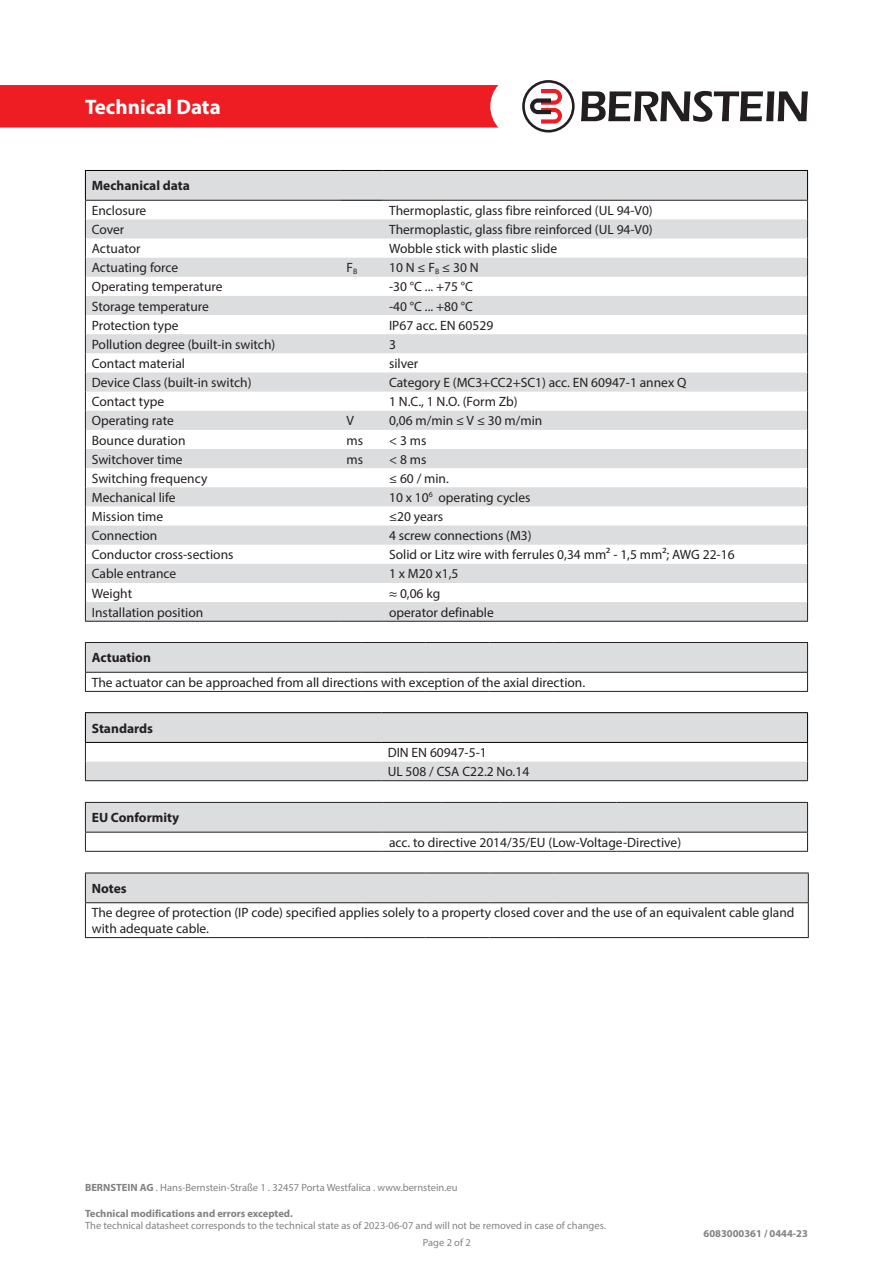
<style>
.page{position:relative;width:893px;height:1263px;background:#fff}
.page>*{position:absolute;margin:0;border:0;box-sizing:border-box;transform-origin:0 0}
.t1{font:700 21px "Myriad Pro";color:#fff}
.t2{font:13.5px/16.2px "Myriad Pro";color:#231f20}
.t3{font:700 13.5px "Myriad Pro";color:#231f20}
.t4{font:10.5px/16.8px "Myriad Pro";color:#808285}
.t5{font:700 10.5px "Myriad Pro";color:#808285}
.s1{font-weight:700}
</style>
<div class="page">
<div style="left:0;top:85px;width:498px;height:43px;background:#ee1d23"></div>
<svg style="left:581px;top:91px;width:227px;height:31px"></svg>
<svg style="left:522px;top:80px;width:53px;height:53px"></svg>
<svg style="left:85px;top:643px;width:723px;height:48px"></svg>
<hr style="left:85px;top:642px;width:213px;height:1px;background:#231f20">
<hr style="left:298px;top:642px;width:64px;height:1px;background:#231f20">
<hr style="left:362px;top:642px;width:64px;height:1px;background:#231f20">
<hr style="left:426px;top:642px;width:63px;height:1px;background:#231f20">
<hr style="left:489px;top:642px;width:64px;height:1px;background:#231f20">
<hr style="left:553px;top:642px;width:255px;height:1px;background:#231f20">
<hr style="left:85px;top:672px;width:213px;height:1px;background:#231f20">
<hr style="left:298px;top:672px;width:64px;height:1px;background:#231f20">
<hr style="left:362px;top:672px;width:64px;height:1px;background:#231f20">
<hr style="left:426px;top:672px;width:63px;height:1px;background:#231f20">
<hr style="left:489px;top:672px;width:64px;height:1px;background:#231f20">
<hr style="left:553px;top:672px;width:255px;height:1px;background:#231f20">
<hr style="left:85px;top:691px;width:213px;height:1px;background:#231f20">
<hr style="left:298px;top:691px;width:64px;height:1px;background:#231f20">
<hr style="left:362px;top:691px;width:64px;height:1px;background:#231f20">
<hr style="left:426px;top:691px;width:63px;height:1px;background:#231f20">
<hr style="left:489px;top:691px;width:64px;height:1px;background:#231f20">
<hr style="left:553px;top:691px;width:255px;height:1px;background:#231f20">
<svg style="left:86px;top:171px;width:721px;height:450px;fill:#dcdddf"></svg>
<hr style="left:85px;top:170px;width:255px;height:1px;background:#000">
<svg style="left:85px;top:171px;width:1px;height:450px"></svg>
<hr style="left:340px;top:170px;width:43px;height:1px;background:#000">
<hr style="left:383px;top:170px;width:425px;height:1px;background:#000">
<svg style="left:807px;top:171px;width:1px;height:450px"></svg>
<hr style="left:340px;top:200px;width:43px;height:1px;background:#000">
<hr style="left:85px;top:621px;width:255px;height:1px;background:#231f20">
<hr style="left:340px;top:621px;width:43px;height:1px;background:#231f20">
<hr style="left:383px;top:621px;width:425px;height:1px;background:#231f20">
<hr style="left:85px;top:200px;width:255px;height:1px;background:#231f20">
<hr style="left:383px;top:200px;width:425px;height:1px;background:#231f20">
<svg style="left:86px;top:713px;width:721px;height:67px;fill:#dcdddf"></svg>
<hr style="left:85px;top:712px;width:296px;height:1px;background:#000">
<hr style="left:381px;top:712px;width:427px;height:1px;background:#000">
<hr style="left:85px;top:742px;width:296px;height:1px;background:#000">
<hr style="left:381px;top:742px;width:427px;height:1px;background:#000">
<svg style="left:85px;top:713px;width:1px;height:67px"></svg>
<svg style="left:807px;top:713px;width:1px;height:67px"></svg>
<hr style="left:85px;top:780px;width:296px;height:1px;background:#231f20">
<hr style="left:381px;top:780px;width:427px;height:1px;background:#231f20">
<svg style="left:85px;top:803px;width:723px;height:48px"></svg>
<hr style="left:85px;top:802px;width:298px;height:1px;background:#231f20">
<hr style="left:383px;top:802px;width:58px;height:1px;background:#231f20">
<hr style="left:441px;top:802px;width:59px;height:1px;background:#231f20">
<hr style="left:500px;top:802px;width:58px;height:1px;background:#231f20">
<hr style="left:558px;top:802px;width:59px;height:1px;background:#231f20">
<hr style="left:617px;top:802px;width:191px;height:1px;background:#231f20">
<hr style="left:85px;top:832px;width:298px;height:1px;background:#231f20">
<hr style="left:383px;top:832px;width:58px;height:1px;background:#231f20">
<hr style="left:441px;top:832px;width:59px;height:1px;background:#231f20">
<hr style="left:500px;top:832px;width:58px;height:1px;background:#231f20">
<hr style="left:558px;top:832px;width:59px;height:1px;background:#231f20">
<hr style="left:617px;top:832px;width:191px;height:1px;background:#231f20">
<hr style="left:85px;top:851px;width:298px;height:1px;background:#231f20">
<hr style="left:383px;top:851px;width:58px;height:1px;background:#231f20">
<hr style="left:441px;top:851px;width:59px;height:1px;background:#231f20">
<hr style="left:500px;top:851px;width:58px;height:1px;background:#231f20">
<hr style="left:558px;top:851px;width:59px;height:1px;background:#231f20">
<hr style="left:617px;top:851px;width:191px;height:1px;background:#231f20">
<div style="left:85px;top:874px;width:724px;height:28px;background:#dcdddf"></div>
<hr style="left:85px;top:903px;width:1px;height:34px;background:#231f20">
<hr style="left:808px;top:903px;width:1px;height:34px;background:#231f20">
<hr style="left:85px;top:873px;width:213px;height:1px;background:#231f20">
<hr style="left:298px;top:873px;width:64px;height:1px;background:#231f20">
<hr style="left:362px;top:873px;width:64px;height:1px;background:#231f20">
<hr style="left:426px;top:873px;width:63px;height:1px;background:#231f20">
<hr style="left:489px;top:873px;width:64px;height:1px;background:#231f20">
<hr style="left:553px;top:873px;width:256px;height:1px;background:#231f20">
<hr style="left:85px;top:902px;width:213px;height:1px;background:#231f20">
<hr style="left:298px;top:902px;width:64px;height:1px;background:#231f20">
<hr style="left:362px;top:902px;width:64px;height:1px;background:#231f20">
<hr style="left:426px;top:902px;width:63px;height:1px;background:#231f20">
<hr style="left:489px;top:902px;width:64px;height:1px;background:#231f20">
<hr style="left:553px;top:902px;width:256px;height:1px;background:#231f20">
<hr style="left:85px;top:937px;width:213px;height:1px;background:#231f20">
<hr style="left:298px;top:937px;width:64px;height:1px;background:#231f20">
<hr style="left:362px;top:937px;width:64px;height:1px;background:#231f20">
<hr style="left:426px;top:937px;width:63px;height:1px;background:#231f20">
<hr style="left:489px;top:937px;width:64px;height:1px;background:#231f20">
<hr style="left:553px;top:937px;width:256px;height:1px;background:#231f20">
<h1 class="t1" style="left:85px;top:93px;width:137px">Technical Data</h1>
<p class="t3" style="left:92px;top:177px;width:100px">Mechanical data</p>
<p class="t2" style="left:92px;top:202px;width:56px">Enclosure</p>
<p class="t2" style="left:389px;top:202px;width:265px">Thermoplastic, glass fibre reinforced (UL 94-V0)</p>
<p class="t2" style="left:92px;top:221px;width:34px">Cover</p>
<p class="t2" style="left:389px;top:221px;width:265px">Thermoplastic, glass fibre reinforced (UL 94-V0)</p>
<p class="t2" style="left:92px;top:240px;width:50px">Actuator</p>
<p class="t2" style="left:389px;top:240px;width:170px">Wobble stick with plastic slide</p>
<p class="t2" style="left:92px;top:259px;width:88px">Actuating force</p>
<p class="t2" style="left:347px;top:259px;width:12px">F<sub>B</sub></p>
<p class="t2" style="left:389px;top:259px;width:91px">10 N ≤ F<sub>B</sub> ≤ 30 N</p>
<p class="t2" style="left:92px;top:279px;width:132px">Operating temperature</p>
<p class="t2" style="left:389px;top:279px;width:85px">-30 °C ... +75 °C</p>
<p class="t2" style="left:92px;top:298px;width:119px">Storage temperature</p>
<p class="t2" style="left:389px;top:298px;width:85px">-40 °C ... +80 °C</p>
<p class="t2" style="left:92px;top:317px;width:88px">Protection type</p>
<p class="t2" style="left:389px;top:317px;width:106px">IP67 acc. EN 60529</p>
<p class="t2" style="left:92px;top:336px;width:185px">Pollution degree (built-in switch)</p>
<p class="t2" style="left:389px;top:336px;width:8px">3</p>
<p class="t2" style="left:92px;top:355px;width:95px">Contact material</p>
<p class="t2" style="left:389px;top:355px;width:31px">silver</p>
<p class="t2" style="left:92px;top:374px;width:161px">Device Class (built-in switch)</p>
<p class="t2" style="left:389px;top:374px;width:299px">Category E (MC3+CC2+SC1) acc. EN 60947-1 annex Q</p>
<p class="t2" style="left:92px;top:393px;width:74px">Contact type</p>
<p class="t2" style="left:389px;top:393px;width:130px">1 N.C., 1 N.O. (Form Zb)</p>
<p class="t2" style="left:92px;top:412px;width:84px">Operating rate</p>
<p class="t2" style="left:347px;top:412px;width:9px">V</p>
<p class="t2" style="left:389px;top:412px;width:155px">0,06 m/min ≤ V ≤ 30 m/min</p>
<p class="t2" style="left:92px;top:432px;width:95px">Bounce duration</p>
<p class="t2" style="left:347px;top:432px;width:18px">ms</p>
<p class="t2" style="left:389px;top:432px;width:39px">&lt; 3 ms</p>
<p class="t2" style="left:92px;top:451px;width:92px">Switchover time</p>
<p class="t2" style="left:347px;top:451px;width:18px">ms</p>
<p class="t2" style="left:389px;top:451px;width:39px">&lt; 8 ms</p>
<p class="t2" style="left:92px;top:470px;width:117px">Switching frequency</p>
<p class="t2" style="left:389px;top:470px;width:61px">≤ 60 / min.</p>
<p class="t2" style="left:92px;top:489px;width:85px">Mechanical life</p>
<p class="t2" style="left:389px;top:489px;width:143px">10 x 10<sup>6</sup> operating cycles</p>
<p class="t2" style="left:92px;top:508px;width:73px">Mission time</p>
<p class="t2" style="left:389px;top:508px;width:56px">≤20 years</p>
<p class="t2" style="left:92px;top:527px;width:67px">Connection</p>
<p class="t2" style="left:389px;top:527px;width:144px">4 screw connections (M3)</p>
<p class="t2" style="left:92px;top:546px;width:143px">Conductor cross-sections</p>
<p class="t2" style="left:389px;top:546px;width:347px">Solid or Litz wire with ferrules 0,34 mm² - 1,5 mm²; AWG 22-16</p>
<p class="t2" style="left:92px;top:566px;width:86px">Cable entrance</p>
<p class="t2" style="left:389px;top:566px;width:71px">1 x M20 x1,5</p>
<p class="t2" style="left:92px;top:585px;width:42px">Weight</p>
<p class="t2" style="left:389px;top:585px;width:53px">≈ 0,06 kg</p>
<p class="t2" style="left:92px;top:604px;width:113px">Installation position</p>
<p class="t2" style="left:389px;top:604px;width:106px">operator definable</p>
<p class="t3" style="left:92px;top:649px;width:61px">Actuation</p>
<p class="t2" style="left:92px;top:674px;width:495px">The actuator can be approached from all directions with exception of the axial direction.</p>
<p class="t3" style="left:92px;top:719px;width:63px">Standards</p>
<p class="t3" style="left:92px;top:809px;width:89px">EU Conformity</p>
<p class="t2" style="left:388px;top:744px;width:101px">DIN EN 60947-5-1</p>
<p class="t2" style="left:388px;top:763px;width:143px">UL 508 / CSA C22.2 No.14</p>
<p class="t2" style="left:389px;top:834px;width:294px">acc. to directive 2014/35/EU (Low-Voltage-Directive)</p>
<p class="t3" style="left:92px;top:879px;width:36px">Notes</p>
<p class="t2" style="left:92px;top:904px;width:704px">The degree of protection (IP code) specified applies solely to a property closed cover and the use of an equivalent cable gland with adequate cable.</p>
<p class="t4" style="left:85px;top:1179px;width:374px"><span class="s1">BERNSTEIN AG</span> . Hans-Bernstein-Straße 1 . 32457 Porta Westfalica . www.bernstein.eu</p>
<p class="t5" style="left:85px;top:1206px;width:209px">Technical modifications and errors excepted.</p>
<p class="t4" style="left:423px;top:1217px;width:184px;text-indent:-338px">The technical datasheet corresponds to the technical state as of 2023-06-07 and will not be removed in case of changes.<br>Page 2 of 2</p>
<p class="t5" style="left:704px;top:1227px;width:106px">6083000361 / 0444-23</p>
</div>
